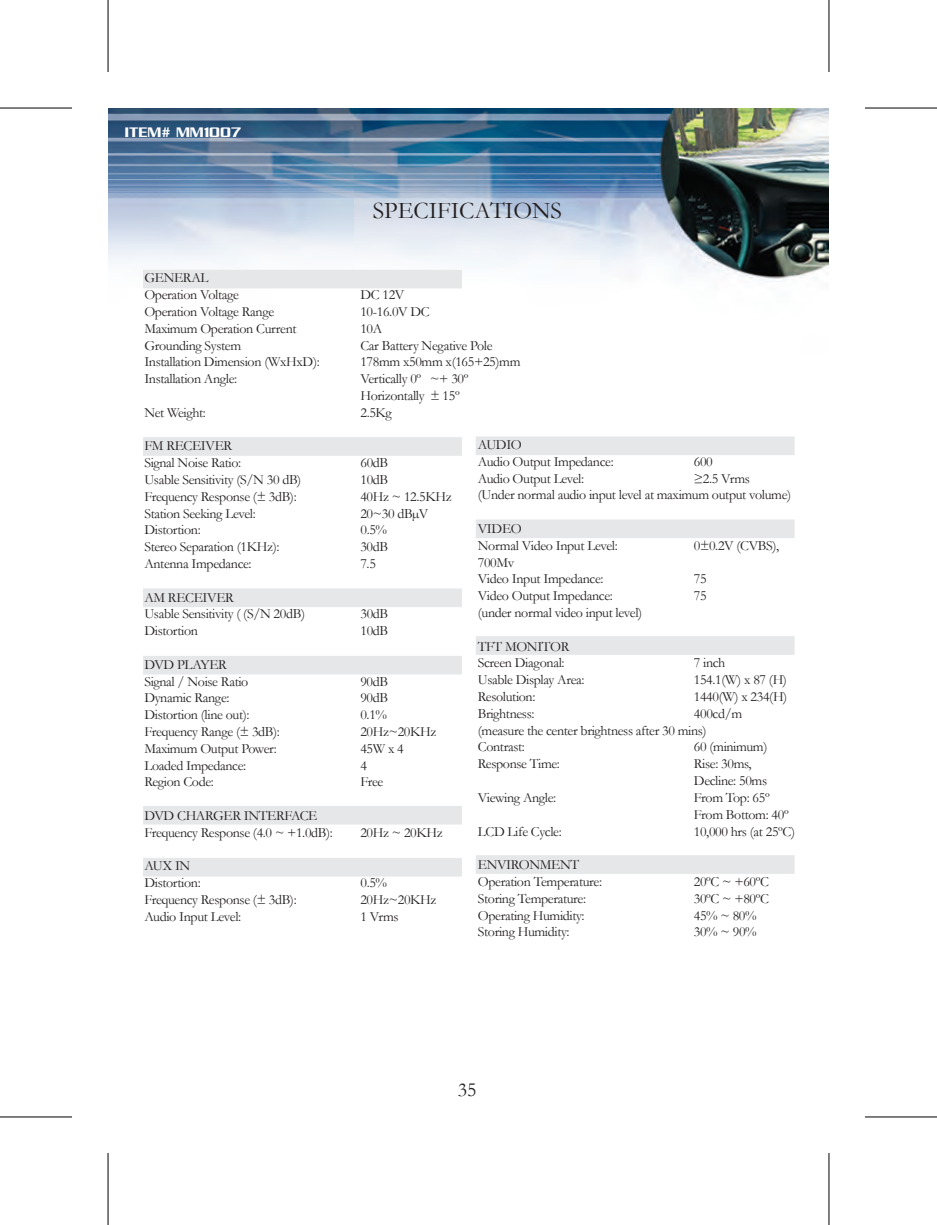
<style>
.page{position:relative;width:937px;height:1225px;background:#fff}
.page>*{position:absolute;margin:0;border:0;box-sizing:border-box;transform-origin:0 0}
.t1{font:24px "Garamond";color:#231f20}
.t2{font:20px "Garamond";color:#231f20}
.t3{font:15px "Serpentine Sans ICG";color:#fff}
.t4{font:14px/16.8px "Garamond";letter-spacing:-.025em;color:#231f20}
</style>
<div class="page">
<img style="left:108px;top:108px;width:720px;height:769px">
<div style="left:143px;top:270px;width:319px;height:18px;background:#e6e7e9"></div>
<div style="left:143px;top:437px;width:319px;height:19px;background:#e6e7e9"></div>
<div style="left:143px;top:588px;width:319px;height:19px;background:#e6e7e9"></div>
<div style="left:143px;top:656px;width:319px;height:18px;background:#e6e7e9"></div>
<div style="left:143px;top:806px;width:319px;height:18px;background:#e6e7e9"></div>
<div style="left:143px;top:858px;width:319px;height:18px;background:#e6e7e9"></div>
<svg style="left:107px;top:0;width:2px;height:72px"></svg>
<svg style="left:0;top:107px;width:72px;height:2px"></svg>
<svg style="left:0;top:1116px;width:72px;height:1px"></svg>
<svg style="left:107px;top:1153px;width:2px;height:72px"></svg>
<svg style="left:828px;top:0;width:1px;height:72px"></svg>
<svg style="left:865px;top:107px;width:72px;height:2px"></svg>
<svg style="left:865px;top:1116px;width:72px;height:1px"></svg>
<svg style="left:828px;top:1153px;width:1px;height:72px"></svg>
<div style="left:476px;top:436px;width:318px;height:19px;background:#e6e7e9"></div>
<div style="left:476px;top:519px;width:318px;height:19px;background:#e6e7e9"></div>
<div style="left:476px;top:636px;width:318px;height:19px;background:#e6e7e9"></div>
<div style="left:476px;top:855px;width:318px;height:19px;background:#e6e7e9"></div>
<p class="t3" style="left:125px;top:124px;width:118px">ITEM# MM1007</p>
<p class="t4" style="left:144px;top:269px;width:96px">GENERAL<br>Operation Voltage</p>
<p class="t1" style="left:373px;top:196px;width:191px">SPECIFICATIONS</p>
<p class="t4" style="left:360px;top:286px;width:46px">DC 12V</p>
<p class="t4" style="left:144px;top:303px;width:131px">Operation Voltage Range</p>
<p class="t4" style="left:360px;top:303px;width:71px">10-16.0V DC</p>
<p class="t4" style="left:144px;top:320px;width:154px">Maximum Operation Current</p>
<p class="t4" style="left:360px;top:320px;width:23px">10A</p>
<p class="t4" style="left:144px;top:336px;width:98px">Grounding System</p>
<p class="t4" style="left:360px;top:336px;width:134px">Car Battery Negative Pole</p>
<p class="t4" style="left:144px;top:353px;width:177px">Installation Dimension (WxHxD):</p>
<p class="t4" style="left:360px;top:353px;width:162px">178mm x50mm x(165+25)mm</p>
<p class="t4" style="left:144px;top:370px;width:94px">Installation Angle:</p>
<p class="t4" style="left:360px;top:370px;width:110px">Vertically 0º ~+ 30º<br>Horizontally ± 15º</p>
<p class="t4" style="left:144px;top:404px;width:63px">Net Weight:</p>
<p class="t4" style="left:360px;top:404px;width:33px">2.5Kg</p>
<p class="t4" style="left:144px;top:437px;width:98px">FM RECEIVER<br>Signal Noise Ratio:</p>
<p class="t4" style="left:478px;top:436px;width:137px">AUDIO<br>Audio Output Impedance:</p>
<p class="t4" style="left:360px;top:454px;width:29px">60dB</p>
<p class="t4" style="left:694px;top:453px;width:20px">600</p>
<p class="t4" style="left:144px;top:471px;width:158px">Usable Sensitivity (S/N 30 dB)</p>
<p class="t4" style="left:360px;top:471px;width:29px">10dB</p>
<p class="t4" style="left:144px;top:488px;width:154px">Frequency Response (± 3dB):</p>
<p class="t4" style="left:360px;top:488px;width:93px">40Hz ~ 12.5KHz</p>
<p class="t4" style="left:144px;top:504px;width:113px">Station Seeking Level:</p>
<p class="t4" style="left:360px;top:504px;width:70px">20~30 dBµV</p>
<p class="t4" style="left:144px;top:521px;width:58px">Distortion:</p>
<p class="t4" style="left:360px;top:521px;width:28px">0.5%</p>
<p class="t4" style="left:144px;top:538px;width:137px">Stereo Separation (1KHz):</p>
<p class="t4" style="left:360px;top:538px;width:29px">30dB</p>
<p class="t4" style="left:144px;top:555px;width:109px">Antenna Impedance:</p>
<p class="t4" style="left:360px;top:555px;width:17px">7.5</p>
<p class="t4" style="left:144px;top:588px;width:162px">AM RECEIVER<br>Usable Sensitivity ( (S/N 20dB)</p>
<p class="t4" style="left:360px;top:605px;width:29px">30dB</p>
<p class="t4" style="left:144px;top:622px;width:55px">Distortion</p>
<p class="t4" style="left:360px;top:622px;width:29px">10dB</p>
<p class="t4" style="left:144px;top:656px;width:105px">DVD PLAYER<br>Signal / Noise Ratio</p>
<p class="t4" style="left:360px;top:672px;width:29px">90dB</p>
<p class="t4" style="left:144px;top:689px;width:87px">Dynamic Range:</p>
<p class="t4" style="left:360px;top:689px;width:29px">90dB</p>
<p class="t4" style="left:144px;top:706px;width:107px">Distortion (line out):</p>
<p class="t4" style="left:360px;top:706px;width:28px">0.1%</p>
<p class="t4" style="left:144px;top:723px;width:137px">Frequency Range (± 3dB):</p>
<p class="t4" style="left:360px;top:723px;width:78px">20Hz~20KHz</p>
<p class="t4" style="left:144px;top:740px;width:134px">Maximum Output Power:</p>
<p class="t4" style="left:360px;top:740px;width:45px">45W x 4</p>
<p class="t4" style="left:144px;top:756px;width:103px">Loaded Impedance:</p>
<p class="t4" style="left:360px;top:756px;width:8px">4</p>
<p class="t4" style="left:144px;top:773px;width:71px">Region Code:</p>
<p class="t4" style="left:360px;top:773px;width:24px">Free</p>
<p class="t4" style="left:144px;top:807px;width:190px">DVD CHARGER INTERFACE<br>Frequency Response (4.0 ~ +1.0dB):</p>
<p class="t4" style="left:360px;top:824px;width:84px">20Hz ~ 20KHz</p>
<p class="t4" style="left:144px;top:857px;width:58px">AUX IN<br>Distortion:</p>
<p class="t4" style="left:360px;top:874px;width:28px">0.5%</p>
<p class="t4" style="left:144px;top:891px;width:154px">Frequency Response (± 3dB):</p>
<p class="t4" style="left:360px;top:891px;width:78px">20Hz~20KHz</p>
<p class="t4" style="left:144px;top:908px;width:98px">Audio Input Level:</p>
<p class="t4" style="left:360px;top:908px;width:40px">1 Vrms</p>
<p class="t4" style="left:478px;top:470px;width:315px;text-indent:216px">≥2.5 Vrms<br>(Under normal audio input level at maximum output volume)</p>
<p class="t4" style="left:478px;top:520px;width:141px">VIDEO<br>Normal Video Input Level:</p>
<p class="t4" style="left:478px;top:470px;width:108px">Audio Output Level:</p>
<p class="t4" style="left:694px;top:537px;width:87px">0±0.2V (CVBS),</p>
<p class="t4" style="left:478px;top:554px;width:127px">700Mv<br>Video Input Impedance:</p>
<p class="t4" style="left:694px;top:570px;width:14px">75</p>
<p class="t4" style="left:478px;top:587px;width:137px">Video Output Impedance:</p>
<p class="t4" style="left:694px;top:587px;width:14px">75</p>
<p class="t4" style="left:478px;top:604px;width:166px">(under normal video input level)</p>
<p class="t4" style="left:478px;top:638px;width:93px">TFT MONITOR<br>Screen Diagonal:</p>
<p class="t4" style="left:694px;top:654px;width:33px">7 inch</p>
<p class="t4" style="left:478px;top:671px;width:108px">Usable Display Area:</p>
<p class="t4" style="left:694px;top:671px;width:95px">154.1(W) x 87 (H)</p>
<p class="t4" style="left:478px;top:688px;width:59px">Resolution:</p>
<p class="t4" style="left:694px;top:688px;width:95px">1440(W) x 234(H)</p>
<p class="t4" style="left:478px;top:705px;width:58px">Brightness:</p>
<p class="t4" style="left:478px;top:705px;width:266px;text-indent:216px">400cd/m (measure the center brightness after 30 mins)<br>Contrast:</p>
<p class="t4" style="left:694px;top:738px;width:75px">60 (minimum)</p>
<p class="t4" style="left:478px;top:755px;width:84px">Response Time:</p>
<p class="t4" style="left:694px;top:755px;width:75px">Rise: 30ms,<br>Decline: 50ms</p>
<p class="t4" style="left:478px;top:789px;width:80px">Viewing Angle:</p>
<p class="t4" style="left:694px;top:789px;width:96px">From Top: 65º<br>From Bottom: 40º</p>
<p class="t4" style="left:478px;top:822px;width:86px">LCD Life Cycle:</p>
<p class="t4" style="left:694px;top:822px;width:103px">10,000 hrs (at 25ºC)</p>
<p class="t4" style="left:478px;top:856px;width:126px">ENVIRONMENT<br>Operation Temperature:</p>
<p class="t4" style="left:694px;top:873px;width:77px">20ºC ~ +60ºC</p>
<p class="t4" style="left:478px;top:890px;width:110px">Storing Temperature:</p>
<p class="t4" style="left:694px;top:890px;width:77px">30ºC ~ +80ºC</p>
<p class="t4" style="left:478px;top:906px;width:108px">Operating Humidity:</p>
<p class="t4" style="left:694px;top:906px;width:64px">45% ~ 80%</p>
<p class="t4" style="left:478px;top:923px;width:93px">Storing Humidity:</p>
<p class="t4" style="left:694px;top:923px;width:64px">30% ~ 90%</p>
<p class="t2" style="left:458px;top:1077px;width:20px">35</p>
</div>
